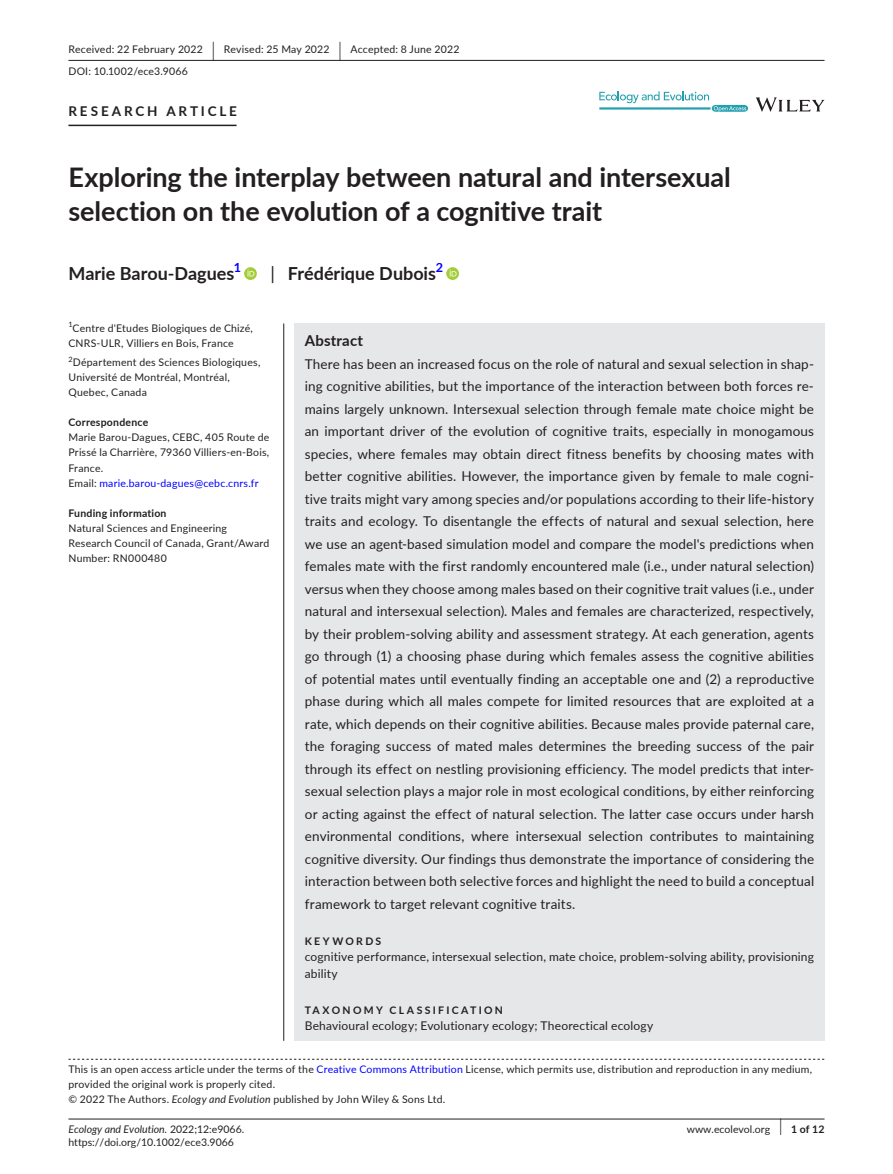
<style>
.page{position:relative;width:893px;height:1174px;background:#fff}
.page>*{position:absolute;margin:0;border:0;box-sizing:border-box;transform-origin:0 0}
.t1{font:700 27px/34.5px "Lato";color:#231f20}
.t2{font:700 18px "Lato";color:#231f20}
.t3{font:700 15px "Lato";letter-spacing:.015em;color:#231f20}
.t4{font:13.5px/22.5px "Lato";letter-spacing:.01em;color:#231f20;text-align:justify}
.t5{font:700 13.5px "Lato";letter-spacing:.21em;color:#231f20}
.t6{font:700 12.6px "Lato";color:#00f}
.t7{font:12px/16.5px "Lato";letter-spacing:.015em;color:#231f20}
.t8{font:10.5px/15px "Lato";letter-spacing:.02em;color:#231f20}
.t9{font:10.5px "Lato";color:#231f20}
.t10{font:700 10.5px "Lato";letter-spacing:.025em;color:#231f20}
.t11{font:italic 10.5px "Lato";color:#231f20}
.t12{font:700 10.5px "Lato";letter-spacing:.22em;color:#231f20}
.t13{font:7.35px "Lato";color:#231f20}
.s1{font-size:19.65px}
.s2{font-weight:400}
.s3{color:#00f}
.s4{font-style:italic}
.s5{font-style:normal}
.s6{font-weight:400;font-size:17.4px}
</style>
<div class="page">
<hr style="left:68px;top:1118px;width:756px;height:1px;background:#231f20">
<svg style="left:756px;top:97px;width:68px;height:15px"></svg>
<svg style="left:599px;top:91px;width:149px;height:21px"></svg>
<hr style="left:68px;top:60px;width:756px;height:1px;background:#231f20">
<hr style="left:68px;top:125px;width:169px;height:1px;background:#231f20">
<svg style="left:244px;top:267px;width:13px;height:13px"></svg>
<svg style="left:247px;top:269px;width:7px;height:7px"></svg>
<svg style="left:446px;top:267px;width:13px;height:13px"></svg>
<svg style="left:450px;top:269px;width:7px;height:7px"></svg>
<svg style="left:68px;top:1058px;width:756px;height:1px"></svg>
<div style="left:294px;top:323px;width:530px;height:717px;background:#e6e7e9"></div>
<hr style="left:283px;top:323px;width:1px;height:717px;background:#231f20">
<p class="t8" style="left:68px;top:38px;width:392px;line-height:21.8px">Received: 22 February 2022 <span class="s1">|</span> Revised: 25 May 2022 <span class="s1">|</span> Accepted: 8 June 2022<br>DOI: 10.1002/ece3.9066</p>
<p class="t5" style="left:68px;top:101px;width:170px">RESEARCH ARTICLE</p>
<h1 class="t1" style="left:68px;top:159px;width:664px">Exploring the interplay between natural and intersexual selection on the evolution of a cognitive trait</h1>
<h2 class="t2" style="left:68px;top:260px;width:167px">Marie Barou-Dagues</h2>
<p class="t6" style="left:234px;top:258px;width:9px">1</p>
<h2 class="t2" style="left:270px;top:260px;width:167px"><span class="s2">|</span> Frédérique Dubois</h2>
<p class="t6" style="left:436px;top:258px;width:9px">2</p>
<p class="t13" style="left:68px;top:319px;width:6px">1</p>
<p class="t8" style="left:68px;top:320px;width:186px;text-indent:4px">Centre d'Etudes Biologiques de Chizé,<br>CNRS-ULR, Villiers en Bois, France</p>
<p class="t13" style="left:68px;top:354px;width:6px">2</p>
<p class="t8" style="left:68px;top:355px;width:193px;text-indent:4px">Département des Sciences Biologiques,<br>Université de Montréal, Montréal,<br>Quebec, Canada</p>
<p class="t10" style="left:68px;top:415px;width:81px">Correspondence</p>
<p class="t8" style="left:68px;top:430px;width:202px">Marie Barou-Dagues, CEBC, 405 Route de Prissé la Charrière, 79360 Villiers-en-Bois, France.<br>Email: <span class="s3">marie.barou-dagues@cebc.cnrs.fr</span></p>
<p class="t10" style="left:68px;top:505px;width:100px">Funding information</p>
<p class="t8" style="left:68px;top:520px;width:202px">Natural Sciences and Engineering<br>Research Council of Canada, Grant/Award<br>Number: RN000480</p>
<p class="t3" style="left:305px;top:329px;width:60px">Abstract</p>
<p class="t4" style="left:305px;top:352px;width:511px">There has been an increased focus on the role of natural and sexual selection in shap&shy;ing cognitive abilities, but the importance of the interaction between both forces re&shy;mains largely unknown. Intersexual selection through female mate choice might be an important driver of the evolution of cognitive traits, especially in monogamous species, where females may obtain direct fitness benefits by choosing mates with better cognitive abilities. However, the importance given by female to male cogni&shy;tive traits might vary among species and/or populations according to their life-history traits and ecology. To disentangle the effects of natural and sexual selection, here we use an agent-based simulation model and compare the model's predictions when females mate with the first randomly encountered male (i.e., under natural selection) versus when they choose among males based on their cognitive trait values (i.e., under natural and intersexual selection). Males and females are characterized, respectively, by their problem-solving ability and assessment strategy. At each generation, agents go through (1) a choosing phase during which females assess the cognitive abilities of potential mates until eventually finding an acceptable one and (2) a reproductive phase during which all males compete for limited resources that are exploited at a rate, which depends on their cognitive abilities. Because males provide paternal care, the foraging success of mated males determines the breeding success of the pair through its effect on nestling provisioning efficiency. The model predicts that inter&shy;sexual selection plays a major role in most ecological conditions, by either reinforcing or acting against the effect of natural selection. The latter case occurs under harsh environmental conditions, where intersexual selection contributes to maintaining cognitive diversity. Our findings thus demonstrate the importance of considering the interaction between both selective forces and highlight the need to build a conceptual framework to target relevant cognitive traits.</p>
<p class="t12" style="left:305px;top:933px;width:78px">KEYWORDS</p>
<p class="t7" style="left:305px;top:948px;width:511px">cognitive performance, intersexual selection, mate choice, problem-solving ability, provisioning ability</p>
<p class="t12" style="left:305px;top:1002px;width:200px">TAXONOMY CLASSIFICATION</p>
<p class="t7" style="left:305px;top:1017px;width:350px">Behavioural ecology; Evolutionary ecology; Theorectical ecology</p>
<p class="t8" style="left:68px;top:1061px;width:745px">This is an open access article under the terms of the <span class="s3">Creative Commons Attribution</span> License, which permits use, distribution and reproduction in any medium, provided the original work is properly cited.<br>© 2022 The Authors. <span class="s4">Ecology and Evolution</span> published by John Wiley &amp; Sons Ltd.</p>
<p class="t11" style="left:68px;top:1121px;width:177px">Ecology and Evolution. <span class="s5">2022;12:e9066.</span></p>
<p class="t10" style="left:779px;top:1121px;width:46px"><span class="s6">|</span> 1 of 12</p>
<p class="t9" style="left:68px;top:1135px;width:167px">https://doi.org/10.1002/ece3.9066</p>
<p class="t9" style="left:687px;top:1121px;width:85px">www.ecolevol.org</p>
</div>
